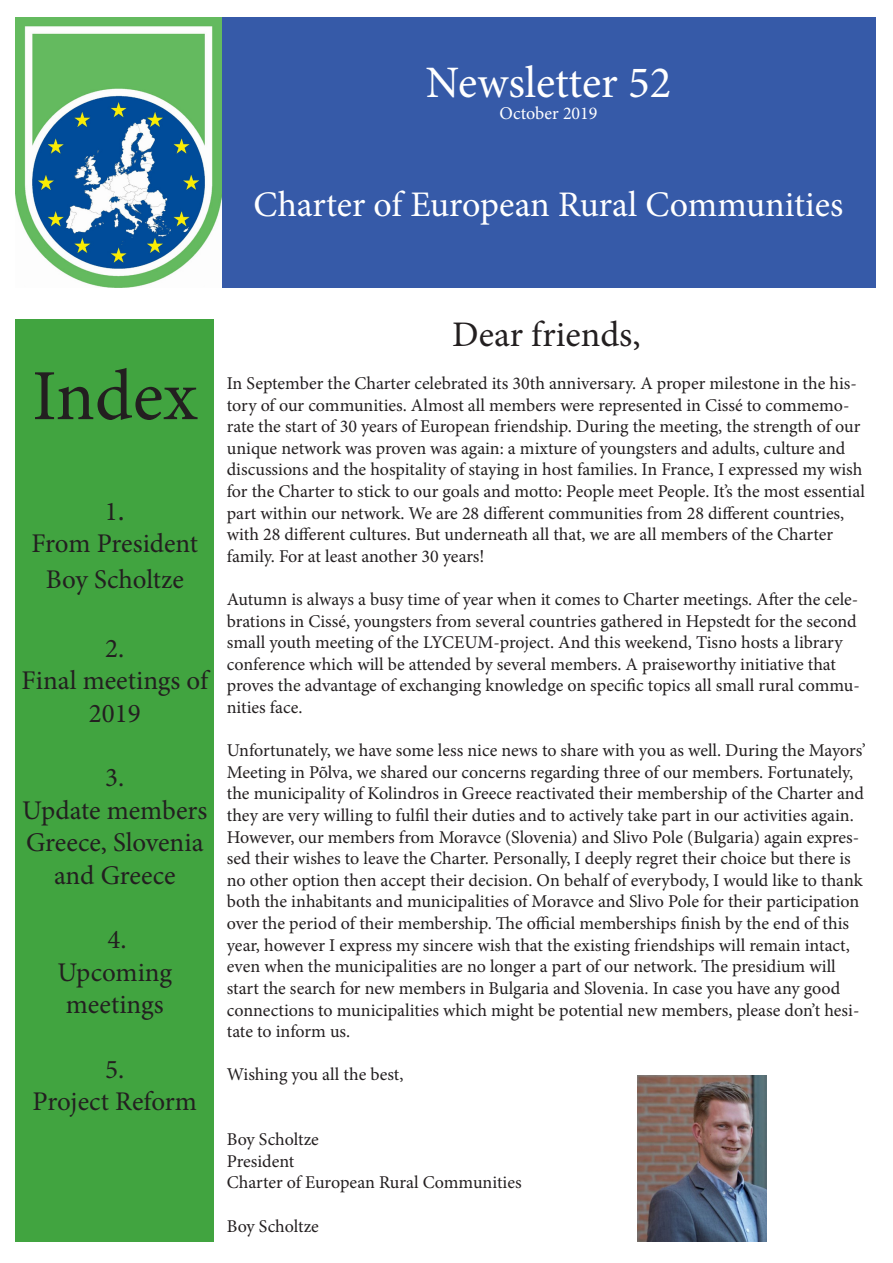
<style>
.page{position:relative;width:893px;height:1263px;background:#fff}
.page>*{position:absolute;margin:0;border:0;box-sizing:border-box;transform-origin:0 0}
.t1{font:72px "Minion Pro";color:#231f20}
.t2{font:45px "Minion Pro";color:#fff}
.t3{font:36px "Minion Pro";color:#fff}
.t4{font:36px "Minion Pro";color:#231f20}
.t5{font:27px/32.4px "Minion Pro";color:#231f20;text-align:center}
.t6{font:18px/21.6px "Minion Pro";color:#231f20}
.t7{font:18px "Minion Pro";color:#fff}
.s1{font-size:30px}
</style>
<div class="page">
<div style="left:221px;top:17px;width:655px;height:270px;background:#365aa8"></div>
<img style="left:16px;top:17px;width:205px;height:270px">
<div style="left:16px;top:320px;width:198px;height:922px;background:#41a440"></div>
<img style="left:638px;top:1076px;width:129px;height:166px">
<p class="t2" style="left:426px;top:53px;width:247px">Newsletter 52</p>
<p class="t7" style="left:499px;top:101px;width:100px">October 2019</p>
<p class="t3" style="left:254px;top:180px;width:591px">Charter of European Rural Communities</p>
<p class="t1" style="left:32px;top:348px;width:167px">Index</p>
<p class="t5" style="left:105px;top:495px;width:21px">1<span class="s1">.</span></p>
<p class="t5" style="left:31px;top:526px;width:168px;line-height:36px">From President<br>Boy Scholtze</p>
<p class="t5" style="left:105px;top:632px;width:21px">2.</p>
<p class="t5" style="left:22px;top:664px;width:188px">Final meetings of<br>2019</p>
<p class="t5" style="left:105px;top:762px;width:21px">3.</p>
<p class="t5" style="left:22px;top:794px;width:187px">Update members<br>Greece, Slovenia and Greece</p>
<p class="t5" style="left:108px;top:924px;width:21px">4.</p>
<p class="t5" style="left:57px;top:956px;width:116px">Upcoming meetings</p>
<p class="t5" style="left:105px;top:1053px;width:21px">5.</p>
<p class="t5" style="left:33px;top:1086px;width:166px">Project Reform</p>
<p class="t4" style="left:452px;top:310px;width:190px">Dear friends,</p>
<p class="t6" style="left:227px;top:373px;width:640px">In September the Charter celebrated its 30th anniversary. A proper milestone in the his&shy;tory of our communities. Almost all members were represented in Cissé to commemo&shy;rate the start of 30 years of European friendship. During the meeting, the strength of our unique network was proven was again: a mixture of youngsters and adults, culture and discussions and the hospitality of staying in host families. In France, I expressed my wish for the Charter to stick to our goals and motto: People meet People. It’s the most essential part within our network. We are 28 different communities from 28 different countries, with 28 different cultures. But underneath all that, we are all members of the Charter family. For at least another 30 years!</p>
<p class="t6" style="left:227px;top:589px;width:635px">Autumn is always a busy time of year when it comes to Charter meetings. After the cele&shy;brations in Cissé, youngsters from several countries gathered in Hepstedt for the second small youth meeting of the LYCEUM-project. And this weekend, Tisno hosts a library conference which will be attended by several members. A praiseworthy initiative that proves the advantage of exchanging knowledge on specific topics all small rural commu&shy;nities face.</p>
<p class="t6" style="left:227px;top:740px;width:640px">Unfortunately, we have some less nice news to share with you as well. During the Mayors’ Meeting in Põlva, we shared our concerns regarding three of our members. Fortunately, the municipality of Kolindros in Greece reactivated their membership of the Charter and they are very willing to fulfil their duties and to actively take part in our activities again.<br>However, our members from Moravce (Slovenia) and Slivo Pole (Bulgaria) again expres&shy;sed their wishes to leave the Charter. Personally, I deeply regret their choice but there is no other option then accept their decision. On behalf of everybody, I would like to thank both the inhabitants and municipalities of Moravce and Slivo Pole for their participation over the period of their membership. The official memberships finish by the end of this year, however I express my sincere wish that the existing friendships will remain intact, even when the municipalities are no longer a part of our network. The presidium will start the search for new members in Bulgaria and Slovenia. In case you have any good connections to municipalities which might be potential new members, please don’t hesi&shy;tate to inform us.</p>
<p class="t6" style="left:227px;top:1064px;width:178px">Wishing you all the best,</p>
<p class="t6" style="left:227px;top:1129px;width:94px">Boy Scholtze</p>
<p class="t6" style="left:227px;top:1150px;width:69px">President</p>
<p class="t6" style="left:227px;top:1172px;width:296px">Charter of European Rural Communities</p>
<p class="t6" style="left:227px;top:1215px;width:94px">Boy Scholtze</p>
</div>
